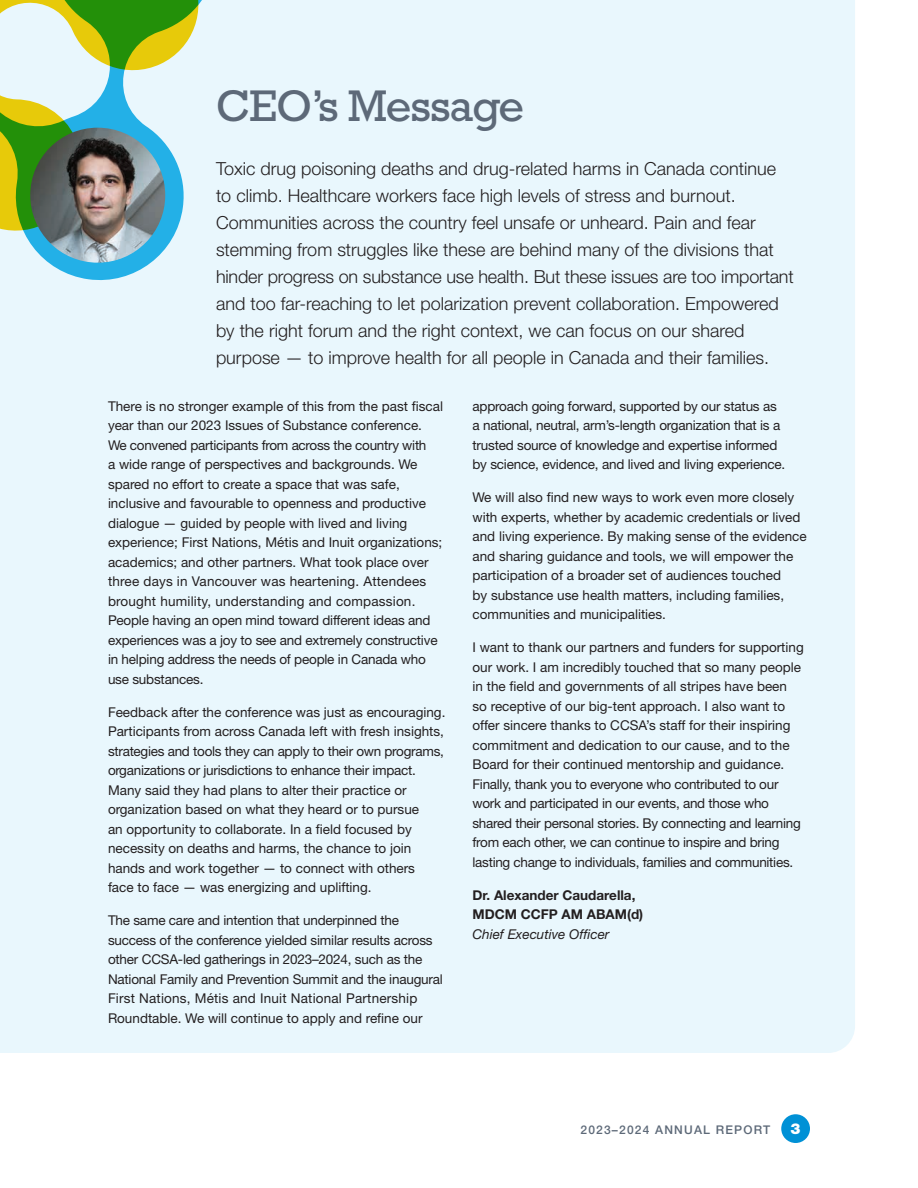
<style>
.page{position:relative;width:918px;height:1188px;background:#fff}
.page>*{position:absolute;margin:0;border:0;box-sizing:border-box;transform-origin:0 0}
.H2-indent{font:45px "Rockwell Std";letter-spacing:-.025em;color:#5d6978}
.body_intro_messages{font:300 18px/27px "Helvetica Neue LT Std";color:#231f20}
.t1{font:900 15px "Helvetica Neue LT Std";color:#fff}
.body_text{font:13.5px/19.5px "Helvetica Neue LT Std";color:#231f20}
.body_text-2{font:700 13.5px/19.5px "Helvetica Neue LT Std";color:#231f20}
.body_text-3{font:italic 13.5px "Helvetica Neue LT Std";color:#231f20}
.t2{font:500 12px "Helvetica Neue LT Std";letter-spacing:.1em;color:#5d6978}
</style>
<div class="page">
<div style="left:781px;top:1114px;width:29px;height:29px;background:#0091d6;border-radius:50%"></div>
<div style="left:0;top:0;width:855px;height:1053px;background:#e9f7fd"></div>
<svg style="left:0;top:0;width:210px;height:280px;fill:#e9f7fd"></svg>
<img style="left:30px;top:128px;width:135px;height:135px;border-radius:68px">
<p class="H2-indent" style="left:216px;top:80px;width:310px">CEO’s Message</p>
<p class="body_intro_messages" style="left:216px;top:155px;width:579px">Toxic drug poisoning deaths and drug-related harms in Canada continue to climb. Healthcare workers face high levels of stress and burnout.<br>Communities across the country feel unsafe or unheard. Pain and fear stemming from struggles like these are behind many of the divisions that hinder progress on substance use health. But these issues are too important and too far-reaching to let polarization prevent collaboration. Empowered by the right forum and the right context, we can focus on our shared purpose — to improve health for all people in Canada and their families.</p>
<p class="body_text" style="left:108px;top:396px;width:337px">There is no stronger example of this from the past fiscal year than our 2023 Issues of Substance conference.<br>We convened participants from across the country with<br>a wide range of perspectives and backgrounds. We spared no effort to create a space that was safe, inclusive and favourable to openness and productive dialogue — guided by people with lived and living experience; First Nations, Métis and Inuit organizations; academics; and other partners. What took place over three days in Vancouver was heartening. Attendees brought humility, understanding and compassion.<br>People having an open mind toward different ideas and experiences was a joy to see and extremely constructive in helping address the needs of people in Canada who use substances.</p>
<p class="body_text" style="left:108px;top:702px;width:339px">Feedback after the conference was just as encouraging.<br>Participants from across Canada left with fresh insights, strategies and tools they can apply to their own programs, organizations or jurisdictions to enhance their impact.<br>Many said they had plans to alter their practice or organization based on what they heard or to pursue<br>an opportunity to collaborate. In a field focused by necessity on deaths and harms, the chance to join hands and work together — to connect with others<br>face to face — was energizing and uplifting.</p>
<p class="body_text" style="left:108px;top:911px;width:336px">The same care and intention that underpinned the success of the conference yielded similar results across other CCSA-led gatherings in 2023–2024, such as the National Family and Prevention Summit and the inaugural First Nations, Métis and Inuit National Partnership Roundtable. We will continue to apply and refine our</p>
<p class="body_text" style="left:472px;top:396px;width:314px">approach going forward, supported by our status as a national, neutral, arm’s-length organization that is a trusted source of knowledge and expertise informed by science, evidence, and lived and living experience.</p>
<p class="body_text" style="left:472px;top:488px;width:336px">We will also find new ways to work even more closely with experts, whether by academic credentials or lived and living experience. By making sense of the evidence and sharing guidance and tools, we will empower the participation of a broader set of audiences touched<br>by substance use health matters, including families, communities and municipalities.</p>
<p class="body_text" style="left:472px;top:638px;width:333px">I want to thank our partners and funders for supporting our work. I am incredibly touched that so many people in the field and governments of all stripes have been so receptive of our big-tent approach. I also want to offer sincere thanks to CCSA’s staff for their inspiring commitment and dedication to our cause, and to the Board for their continued mentorship and guidance.<br>Finally, thank you to everyone who contributed to our work and participated in our events, and those who shared their personal stories. By connecting and learning from each other, we can continue to inspire and bring lasting change to individuals, families and communities.</p>
<p class="body_text-2" style="left:472px;top:885px;width:172px">Dr. Alexander Caudarella,<br>MDCM CCFP AM ABAM(d)</p>
<p class="body_text-3" style="left:472px;top:926px;width:138px">Chief Executive Officer</p>
<p class="t2" style="left:580px;top:1122px;width:191px">2023–2024 ANNUAL REPORT</p>
<p class="t1" style="left:791px;top:1120px;width:12px">3</p>
</div>
